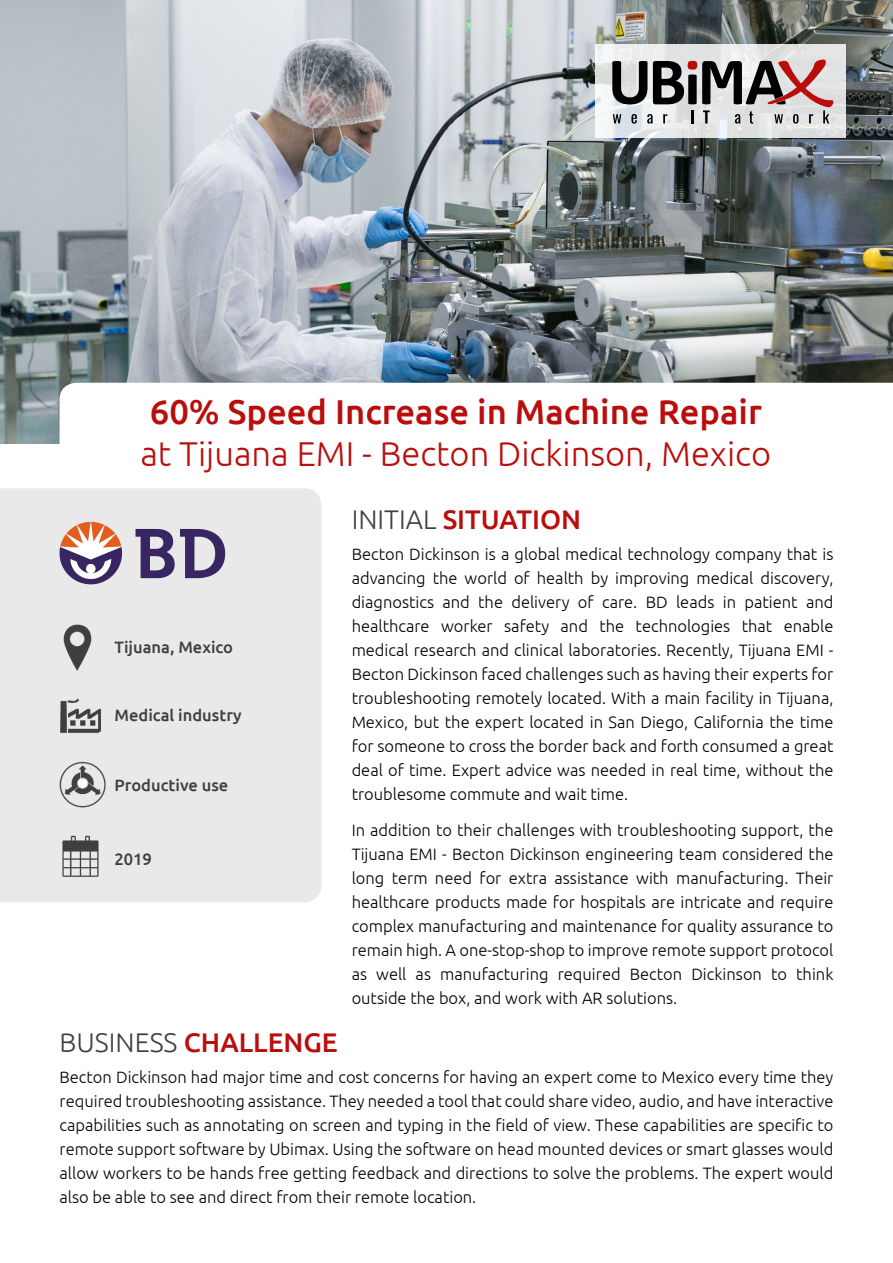
<style>
.page{position:relative;width:893px;height:1263px;background:#fff}
.page>*{position:absolute;margin:0;border:0;box-sizing:border-box;transform-origin:0 0}
.t1{font:300 34.5px "Ubuntu";color:#b90e0c}
.t2{font:500 34.5px "Ubuntu";color:#b90e0c}
.t3{font:500 27px "Ubuntu";color:#b90e0c}
.t4{font:300 16.5px/24px "Ubuntu";color:#000;text-align:justify}
.t5{font:500 16.5px "Ubuntu";color:#3f3f40}
.s1{font-weight:300;color:#3f3f40}
</style>
<div class="page">
<img style="left:0;top:0;width:893px;height:444px">
<svg style="left:60px;top:383px;width:833px;height:61px"></svg>
<svg style="left:595px;top:45px;width:250px;height:93px;fill:#e4e5e5"></svg>
<svg style="left:612px;top:60px;width:221px;height:63px;background:#9c9292"></svg>
<div style="left:0;top:488px;width:321px;height:414px;background:#e8e9e8"></div>
<img style="left:53px;top:623px;width:54px;height:48px">
<img style="left:54px;top:698px;width:50px;height:36px">
<img style="left:53px;top:761px;width:54px;height:47px">
<img style="left:53px;top:835px;width:54px;height:43px">
<svg style="left:136px;top:529px;width:89px;height:49px;background:#887e9e"></svg>
<svg style="left:60px;top:522px;width:62px;height:62px"></svg>
<h1 class="t2" style="left:150px;top:390px;width:614px">60% Speed Increase in Machine Repair</h1>
<h1 class="t1" style="left:140px;top:433px;width:632px">at Tijuana EMI - Becton Dickinson, Mexico</h1>
<p class="t5" style="left:115px;top:636px;width:120px">Tijuana, Mexico</p>
<p class="t5" style="left:115px;top:705px;width:129px">Medical industry</p>
<p class="t5" style="left:115px;top:775px;width:115px">Productive use</p>
<p class="t5" style="left:115px;top:848px;width:39px">2019</p>
<h2 class="t3" style="left:352px;top:502px;width:231px"><span class="s1">INITIAL</span> SITUATION</h2>
<p class="t4" style="left:352px;top:542px;width:483px">Becton Dickinson is a global medical technology company that is advancing the world of health by improving medical discovery, diagnostics and the delivery of care. BD leads in patient and healthcare worker safety and the technologies that enable medical research and clinical laboratories. Recently, Tijuana EMI - Becton Dickinson faced challenges such as having their experts for troubleshooting remotely located. With a main facility in Tijuana, Mexico, but the expert located in San Diego, California the time for someone to cross the border back and forth consumed a great deal of time. Expert advice was needed in real time, without the troublesome commute and wait time.</p>
<p class="t4" style="left:352px;top:818px;width:483px">In addition to their challenges with troubleshooting support, the Tijuana EMI - Becton Dickinson engineering team considered the long term need for extra assistance with manufacturing. Their healthcare products made for hospitals are intricate and require complex manufacturing and maintenance for quality assurance to remain high. A one-stop-shop to improve remote support protocol as well as manufacturing required Becton Dickinson to think outside the box, and work with AR solutions.</p>
<h2 class="t3" style="left:60px;top:1025px;width:280px"><span class="s1">BUSINESS</span> CHALLENGE</h2>
<p class="t4" style="left:60px;top:1065px;width:775px">Becton Dickinson had major time and cost concerns for having an expert come to Mexico every time they required troubleshooting assistance. They needed a tool that could share video, audio, and have interactive capabilities such as annotating on screen and typing in the field of view. These capabilities are specific to remote support software by Ubimax. Using the software on head mounted devices or smart glasses would allow workers to be hands free getting feedback and directions to solve the problems. The expert would also be able to see and direct from their remote location.</p>
</div>
